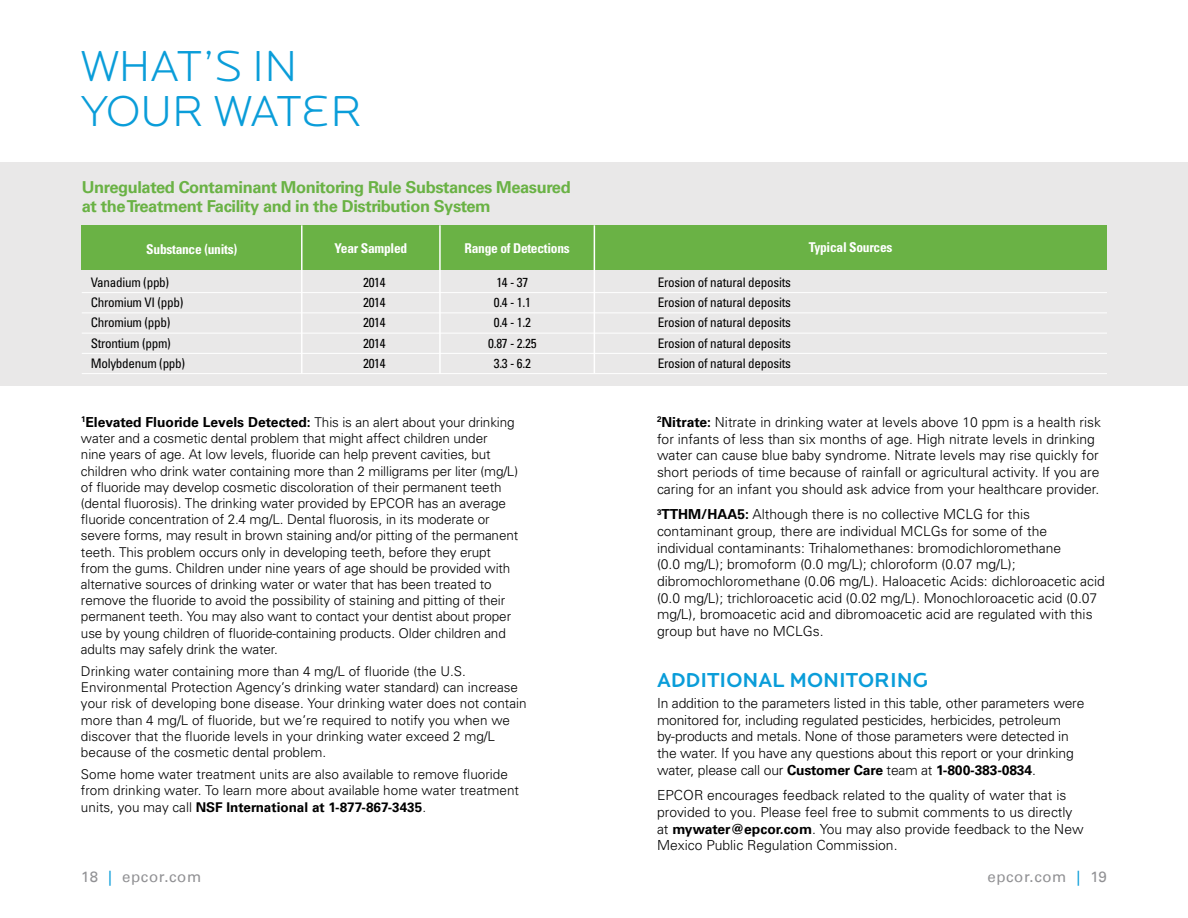
<style>
.page{position:relative;width:1188px;height:918px;background:#fff}
.page>*{position:absolute;margin:0;border:0;box-sizing:border-box;transform-origin:0 0}
.t1{font:300 45px/45px "Locator Display";color:#0a9dd9}
.t2{font:500 21px "Locator Display";color:#0a9dd9}
.t3{font:700 16.5px/19.8px "Univers LT";letter-spacing:-.025em;color:#6ab245}
.t4{font:15px "Univers LT";letter-spacing:.04em;color:#919194}
.t5{font:300 13.8px/16.6px "Univers";color:#000}
.t6{font:700 13.8px "Univers LT";color:#000}
.t7{font:300 13.5px/16.2px "Univers";letter-spacing:-.01em;color:#000}
.t8{font:700 condensed 13.5px "Univers";letter-spacing:-.02em;color:#fff}
.t9{font:700 13.5px "Univers LT";color:#000}
.t10{font:condensed 13.2px "Univers";letter-spacing:-.02em;color:#000}
.s1{font-family:"Univers";font-weight:300;font-size:13.5px}
.s2{font-family:"Univers";font-weight:300}
.s3{font-family:"Univers LT";font-weight:700}
.s4{color:#0a9dd9}
</style>
<div class="page">
<div style="left:0;top:162px;width:1188px;height:223px;background:#e9e8e8"></div>
<div style="left:81px;top:225px;width:1026px;height:45px;background:#6ab245"></div>
<hr style="left:82px;top:292px;width:1025px;height:1px;background:#fff">
<hr style="left:82px;top:312px;width:1025px;height:1px;background:#fff">
<hr style="left:82px;top:333px;width:1025px;height:1px;background:#fff">
<hr style="left:82px;top:353px;width:1025px;height:1px;background:#fff">
<hr style="left:82px;top:373px;width:1025px;height:1px;background:#fff">
<hr style="left:301px;top:225px;width:2px;height:148px;background:#fff">
<hr style="left:439px;top:225px;width:2px;height:148px;background:#fff">
<hr style="left:594px;top:225px;width:1px;height:148px;background:#fff">
<h1 class="t1" style="left:81px;top:45px;width:283px">WHAT’S IN<br>YOUR WATER</h1>
<p class="t3" style="left:82px;top:177px;width:491px">Unregulated Contaminant Monitoring Rule Substances Measured at the Treatment Facility and in the Distribution System</p>
<p class="t8" style="left:146px;top:241px;width:92px">Substance (units)</p>
<p class="t8" style="left:334px;top:240px;width:74px">Year Sampled</p>
<p class="t8" style="left:464px;top:240px;width:107px">Range of Detections</p>
<p class="t8" style="left:809px;top:239px;width:85px">Typical Sources</p>
<p class="t10" style="left:91px;top:274px;width:80px">Vanadium (ppb)</p>
<p class="t10" style="left:363px;top:274px;width:24px">2014</p>
<p class="t10" style="left:496px;top:274px;width:33px">14 - 37</p>
<p class="t10" style="left:658px;top:274px;width:135px">Erosion of natural deposits</p>
<p class="t10" style="left:91px;top:294px;width:94px">Chromium VI (ppb)</p>
<p class="t10" style="left:363px;top:294px;width:24px">2014</p>
<p class="t10" style="left:494px;top:294px;width:39px">0.4 - 1.1</p>
<p class="t10" style="left:658px;top:294px;width:135px">Erosion of natural deposits</p>
<p class="t10" style="left:91px;top:314px;width:81px">Chromium (ppb)</p>
<p class="t10" style="left:363px;top:314px;width:24px">2014</p>
<p class="t10" style="left:494px;top:314px;width:39px">0.4 - 1.2</p>
<p class="t10" style="left:658px;top:314px;width:135px">Erosion of natural deposits</p>
<p class="t10" style="left:91px;top:335px;width:82px">Strontium (ppm)</p>
<p class="t10" style="left:363px;top:335px;width:24px">2014</p>
<p class="t10" style="left:488px;top:335px;width:50px">0.87 - 2.25</p>
<p class="t10" style="left:658px;top:335px;width:135px">Erosion of natural deposits</p>
<p class="t10" style="left:91px;top:355px;width:96px">Molybdenum (ppb)</p>
<p class="t10" style="left:363px;top:355px;width:24px">2014</p>
<p class="t10" style="left:494px;top:355px;width:39px">3.3 - 6.2</p>
<p class="t10" style="left:658px;top:355px;width:135px">Erosion of natural deposits</p>
<p class="t6" style="left:81px;top:414px;width:435px"><sup>1</sup>Elevated Fluoride Levels Detected: <span class="s1">This is an alert about your drinking</span></p>
<p class="t7" style="left:81px;top:430px;width:439px">water and a cosmetic dental problem that might affect children under<br>nine years of age. At low levels, fluoride can help prevent cavities, but children who drink water containing more than 2 milligrams per liter (mg/L) of fluoride may develop cosmetic discoloration of their permanent teeth (dental fluorosis). The drinking water provided by EPCOR has an average fluoride concentration of 2.4 mg/L. Dental fluorosis, in its moderate or severe forms, may result in brown staining and/or pitting of the permanent teeth. This problem occurs only in developing teeth, before they erupt from the gums. Children under nine years of age should be provided with alternative sources of drinking water or water that has been treated to remove the fluoride to avoid the possibility of staining and pitting of their permanent teeth. You may also want to contact your dentist about proper use by young children of fluoride-containing products. Older children and adults may safely drink the water.</p>
<p class="t7" style="left:81px;top:663px;width:447px">Drinking water containing more than 4 mg/L of fluoride (the U.S.<br>Environmental Protection Agency’s drinking water standard) can increase your risk of developing bone disease. Your drinking water does not contain more than 4 mg/L of fluoride, but we’re required to notify you when we discover that the fluoride levels in your drinking water exceed 2 mg/L because of the cosmetic dental problem.</p>
<p class="t7" style="left:81px;top:766px;width:440px">Some home water treatment units are also available to remove fluoride from drinking water. To learn more about available home water treatment</p>
<p class="t9" style="left:81px;top:799px;width:347px"><span class="s2">units, you may call</span> NSF International at 1-877-867-3435<span class="s2">.</span></p>
<p class="t5" style="left:657px;top:413px;width:446px"><sup>2</sup><span class="s3">Nitrate:</span> Nitrate in drinking water at levels above 10 ppm is a health risk for infants of less than six months of age. High nitrate levels in drinking water can cause blue baby syndrome. Nitrate levels may rise quickly for short periods of time because of rainfall or agricultural activity. lf you are caring for an infant you should ask advice from your healthcare provider.</p>
<p class="t5" style="left:657px;top:506px;width:449px"><sup>3</sup><span class="s3">TTHM/HAA5:</span> Although there is no collective MCLG for this contaminant group, there are individual MCLGs for some of the individual contaminants: Trihalomethanes: bromodichloromethane<br>(0.0 mg/L); bromoform (0.0 mg/L); chloroform (0.07 mg/L); dibromochloromethane (0.06 mg/L). Haloacetic Acids: dichloroacetic acid (0.0 mg/L); trichloroacetic acid (0.02 mg/L). Monochloroacetic acid (0.07 mg/L), bromoacetic acid and dibromoacetic acid are regulated with this group but have no MCLGs.</p>
<h2 class="t2" style="left:657px;top:668px;width:273px">ADDITIONAL MONITORING</h2>
<p class="t5" style="left:657px;top:694px;width:429px">In addition to the parameters listed in this table, other parameters were monitored for, including regulated pesticides, herbicides, petroleum by-products and metals. None of those parameters were detected in the water. If you have any questions about this report or your drinking water, please call our <span class="s3">Customer Care</span> team at <span class="s3">1-800-383-0834</span>.</p>
<p class="t5" style="left:657px;top:787px;width:428px">EPCOR encourages feedback related to the quality of water that is provided to you. Please feel free to submit comments to us directly at <span class="s3">mywater@epcor.com</span>. You may also provide feedback to the New Mexico Public Regulation Commission.</p>
<p class="t4" style="left:81px;top:868px;width:122px">18 <span class="s4">|</span> epcor.com</p>
<p class="t4" style="left:987px;top:868px;width:121px">epcor.com <span class="s4">|</span> 19</p>
</div>
